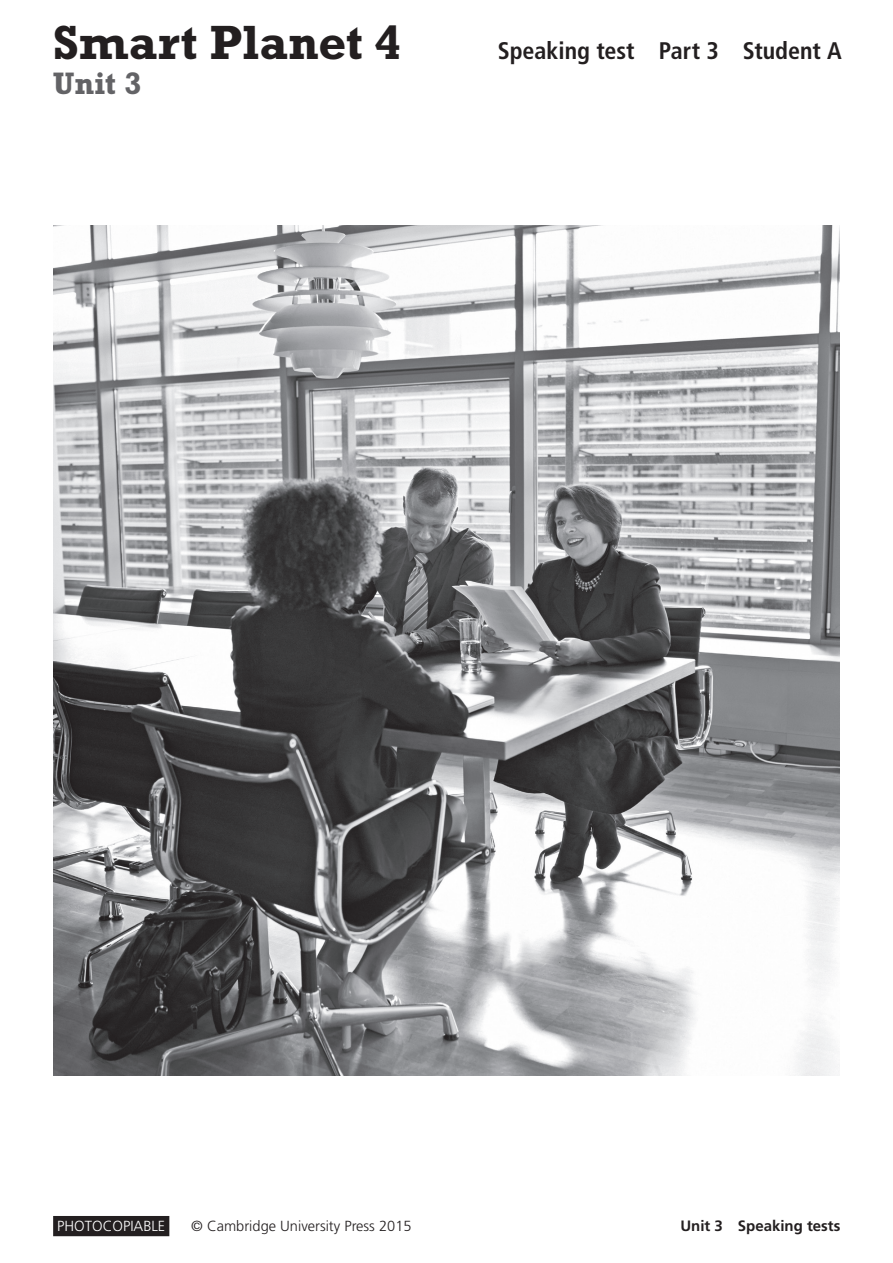
<style>
.page{position:relative;width:893px;height:1263px;background:#fff}
.page>*{position:absolute;margin:0;border:0;box-sizing:border-box;transform-origin:0 0}
.t1{font:700 48.75px "Rockwell Std";letter-spacing:.01em;color:#231f20}
.t2{font:700 31.5px "Rockwell Std";color:#636366}
.t3{font:700 condensed 24px "Frutiger LT Std";color:#231f20}
.t4{font:700 15px "Frutiger LT Std";color:#231f20}
.t5{font:300 14.7px "Frutiger LT Std";color:#231f20}
.t6{font:300 14.7px "Frutiger LT Std";color:#fff}
</style>
<div class="page">
<div style="left:53px;top:1216px;width:116px;height:20px;background:#231f20"></div>
<img style="left:53px;top:225px;width:787px;height:851px">
<h1 class="t1" style="left:53px;top:13px;width:350px">Smart Planet 4</h1>
<h2 class="t2" style="left:53px;top:65px;width:90px">Unit 3</h2>
<h3 class="t3" style="left:498px;top:36px;width:346px">Speaking test Part 3 Student A</h3>
<p class="t6" style="left:57px;top:1218px;width:110px">PHOTOCOPIABLE</p>
<p class="t5" style="left:191px;top:1218px;width:222px">© Cambridge University Press 2015</p>
<p class="t4" style="left:680px;top:1217px;width:162px">Unit 3 Speaking tests</p>
</div>
